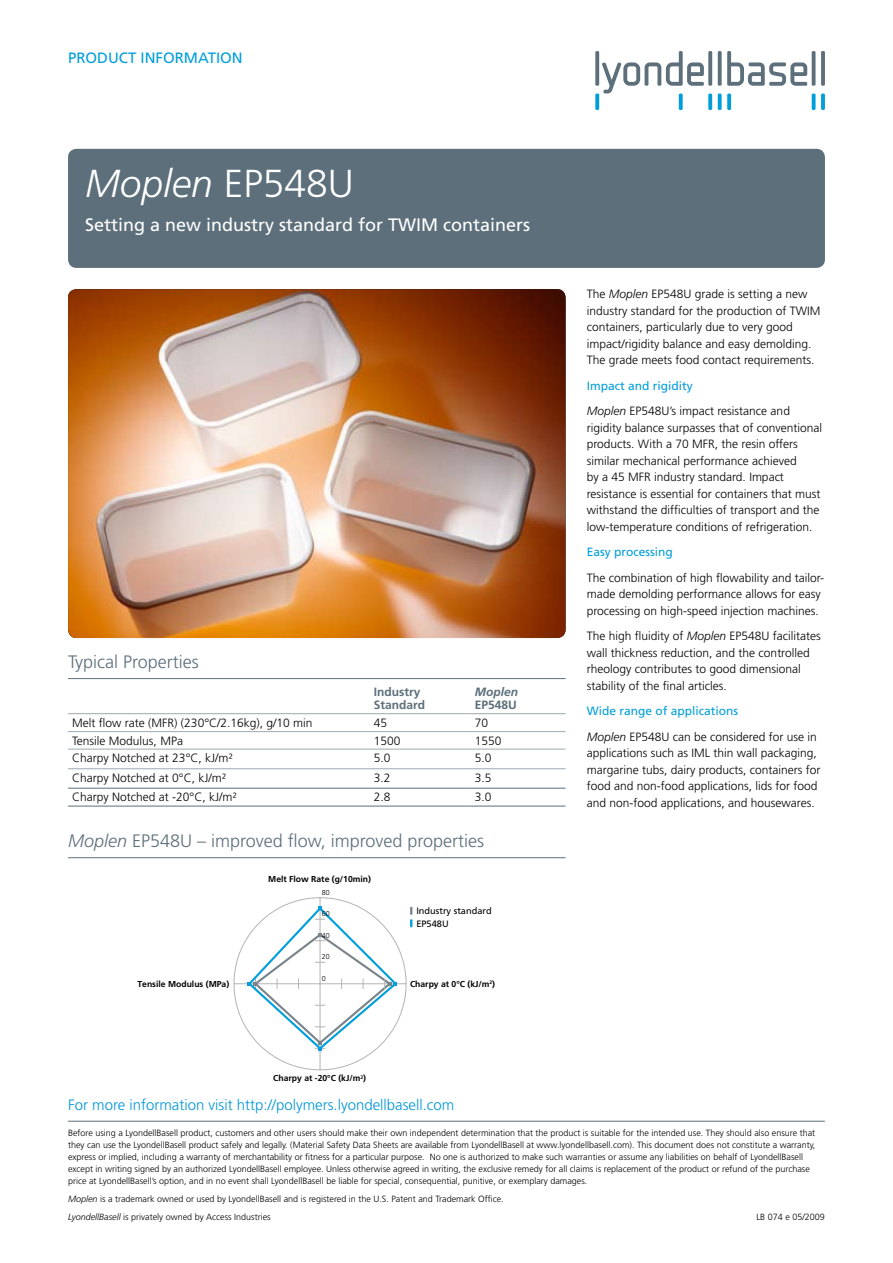
<style>
.page{position:relative;width:893px;height:1263px;background:#fff}
.page>*{position:absolute;margin:0;border:0;box-sizing:border-box;transform-origin:0 0}
.t1{font:italic 300 39px "Frutiger";color:#fff}
.t2{font:300 18px "Frutiger";color:#5c6f7b}
.t3{font:18px "Frutiger";color:#fff}
.t4{font:300 15px "Frutiger";color:#0096d7}
.t5{font:15px "Frutiger";color:#009edb}
.t6{font:300 12px/16.5px "Frutiger";color:#000}
.t7{font:700 12px/13.5px "Frutiger";color:#5c6f7b}
.t8{font:12px "Frutiger";color:#009edb}
.t9{font:italic 700 12px "Frutiger";color:#5c6f7b}
.t10{font:9.15px/12.9px "Frutiger";color:#000}
.t11{font:300 9px/12px "Frutiger";color:#000}
.t12{font:700 8.55px "Frutiger";color:#000}
.t13{font:300 7.2px "Frutiger";color:#000}
.s1{font-style:normal}
.s2{font-style:italic}
.s3{font-weight:400;color:#009edb}
</style>
<div class="page">
<div style="left:68px;top:149px;width:757px;height:119px;background:#5c6f7b;border-radius:9px"></div>
<svg style="left:595px;top:51px;width:230px;height:59px"></svg>
<img style="left:68px;top:289px;width:498px;height:349px">
<hr style="left:68px;top:1121px;width:757px;height:1px;background:#5c6f7b">
<hr style="left:68px;top:857px;width:498px;height:1px;background:#5c6f7b">
<hr style="left:68px;top:788px;width:302px;height:1px;background:#5c6f7b">
<hr style="left:370px;top:788px;width:101px;height:1px;background:#5c6f7b">
<hr style="left:471px;top:788px;width:95px;height:1px;background:#5c6f7b">
<hr style="left:68px;top:806px;width:302px;height:1px;background:#5c6f7b">
<hr style="left:370px;top:806px;width:101px;height:1px;background:#5c6f7b">
<hr style="left:471px;top:806px;width:95px;height:1px;background:#5c6f7b">
<hr style="left:68px;top:713px;width:302px;height:1px;background:#9da9b0">
<hr style="left:370px;top:713px;width:101px;height:1px;background:#9da9b0">
<hr style="left:471px;top:713px;width:95px;height:1px;background:#9da9b0">
<hr style="left:68px;top:731px;width:302px;height:1px;background:#9da9b0">
<hr style="left:370px;top:731px;width:101px;height:1px;background:#9da9b0">
<hr style="left:471px;top:731px;width:95px;height:1px;background:#9da9b0">
<hr style="left:68px;top:749px;width:302px;height:1px;background:#9da9b0">
<hr style="left:370px;top:749px;width:101px;height:1px;background:#9da9b0">
<hr style="left:471px;top:749px;width:95px;height:1px;background:#9da9b0">
<hr style="left:68px;top:768px;width:302px;height:1px;background:#9da9b0">
<hr style="left:370px;top:768px;width:101px;height:1px;background:#9da9b0">
<hr style="left:471px;top:768px;width:95px;height:1px;background:#9da9b0">
<hr style="left:68px;top:678px;width:498px;height:1px;background:#5c6f7b">
<svg style="left:233px;top:897px;width:179px;height:173px"></svg>
<p class="t5" style="left:68px;top:49px;width:176px">PRODUCT INFORMATION</p>
<h1 class="t1" style="left:85px;top:161px;width:270px">Moplen <span class="s1">EP548U</span></h1>
<h2 class="t3" style="left:85px;top:214px;width:447px">Setting a new industry standard for TWIM containers</h2>
<h2 class="t2" style="left:68px;top:651px;width:132px">Typical Properties</h2>
<p class="t7" style="left:374px;top:685px;width:53px">Industry<br>Standard</p>
<p class="t9" style="left:475px;top:685px;width:45px">Moplen</p>
<p class="t7" style="left:475px;top:698px;width:44px">EP548U</p>
<p class="t6" style="left:72px;top:714px;width:242px">Melt flow rate (MFR) (230°C/2.16kg), g/10 min</p>
<p class="t6" style="left:374px;top:714px;width:15px">45</p>
<p class="t6" style="left:475px;top:714px;width:15px">70</p>
<p class="t6" style="left:72px;top:732px;width:112px">Tensile Modulus, MPa</p>
<p class="t6" style="left:374px;top:732px;width:28px">1500</p>
<p class="t6" style="left:475px;top:732px;width:28px">1550</p>
<p class="t6" style="left:72px;top:750px;width:162px">Charpy Notched at 23°C, kJ/m²</p>
<p class="t6" style="left:374px;top:750px;width:18px">5.0</p>
<p class="t6" style="left:475px;top:750px;width:18px">5.0</p>
<p class="t6" style="left:72px;top:770px;width:155px">Charpy Notched at 0°C, kJ/m²</p>
<p class="t6" style="left:374px;top:770px;width:18px">3.2</p>
<p class="t6" style="left:475px;top:770px;width:18px">3.5</p>
<p class="t6" style="left:72px;top:789px;width:166px">Charpy Notched at -20°C, kJ/m²</p>
<p class="t6" style="left:374px;top:789px;width:18px">2.8</p>
<p class="t6" style="left:475px;top:789px;width:18px">3.0</p>
<h2 class="t2" style="left:68px;top:830px;width:418px"><span class="s2">Moplen</span> EP548U – improved flow, improved properties</h2>
<p class="t12" style="left:268px;top:874px;width:104px">Melt Flow Rate (g/10min)</p>
<p class="t13" style="left:322px;top:888px;width:9px">80</p>
<p class="t13" style="left:322px;top:910px;width:9px">60</p>
<p class="t13" style="left:322px;top:931px;width:9px">40</p>
<p class="t13" style="left:322px;top:953px;width:9px">20</p>
<p class="t10" style="left:416px;top:904px;width:77px">Industry standard<br>EP548U</p>
<p class="t13" style="left:322px;top:974px;width:5px">0</p>
<p class="t12" style="left:137px;top:979px;width:93px">Tensile Modulus (MPa)</p>
<p class="t12" style="left:410px;top:979px;width:87px">Charpy at 0°C (kJ/m<sup>2</sup>)</p>
<p class="t12" style="left:273px;top:1073px;width:94px">Charpy at -20°C (kJ/m<sup>2</sup>)</p>
<p class="t4" style="left:68px;top:1096px;width:388px">For more information visit http://polymers.lyondellbasell.com</p>
<p class="t6" style="left:587px;top:286px;width:235px">The <span class="s2">Moplen</span> EP548U grade is setting a new industry standard for the production of TWIM containers, particularly due to very good impact/rigidity balance and easy demolding.<br>The grade meets food contact requirements.</p>
<p class="t6" style="left:587px;top:373px;width:205px;line-height:25.5px"><span class="s3">Impact and rigidity<br></span><span class="s2">Moplen</span> EP548U’s impact resistance and</p>
<p class="t6" style="left:587px;top:419px;width:237px">rigidity balance surpasses that of conventional products. With a 70 MFR, the resin offers similar mechanical performance achieved<br>by a 45 MFR industry standard. Impact resistance is essential for containers that must withstand the difficulties of transport and the low‑temperature conditions of refrigeration.</p>
<p class="t8" style="left:587px;top:545px;width:88px">Easy processing</p>
<p class="t6" style="left:587px;top:569px;width:238px">The combination of high flowability and tailor&shy;made demolding performance allows for easy processing on high-speed injection machines.</p>
<p class="t6" style="left:587px;top:628px;width:236px">The high fluidity of <span class="s2">Moplen</span> EP548U facilitates wall thickness reduction, and the controlled rheology contributes to good dimensional stability of the final articles.</p>
<p class="t6" style="left:587px;top:698px;width:231px;line-height:25.5px"><span class="s3">Wide range of applications<br></span><span class="s2">Moplen</span> EP548U can be considered for use in</p>
<p class="t6" style="left:587px;top:745px;width:235px">applications such as IML thin wall packaging, margarine tubs, dairy products, containers for food and non-food applications, lids for food and non-food applications, and housewares.</p>
<p class="t11" style="left:68px;top:1127px;width:749px">Before using a LyondellBasell product, customers and other users should make their own independent determination that the product is suitable for the intended use. They should also ensure that they can use the LyondellBasell product safely and legally. (Material Safety Data Sheets are available from LyondellBasell at www.lyondellbasell.com). This document does not constitute a warranty, express or implied, including a warranty of merchantability or fitness for a particular purpose. No one is authorized to make such warranties or assume any liabilities on behalf of LyondellBasell except in writing signed by an authorized LyondellBasell employee. Unless otherwise agreed in writing, the exclusive remedy for all claims is replacement of the product or refund of the purchase price at LyondellBasell’s option, and in no event shall LyondellBasell be liable for special, consequential, punitive, or exemplary damages.</p>
<p class="t11" style="left:68px;top:1190px;width:437px;line-height:18px"><span class="s2">Moplen</span> is a trademark owned or used by LyondellBasell and is registered in the U.S. Patent and Trademark Office.<br><span class="s2">LyondellBasell</span> is privately owned by Access Industries</p>
<p class="t11" style="left:756px;top:1211px;width:70px">LB 074 e 05/2009</p>
</div>
